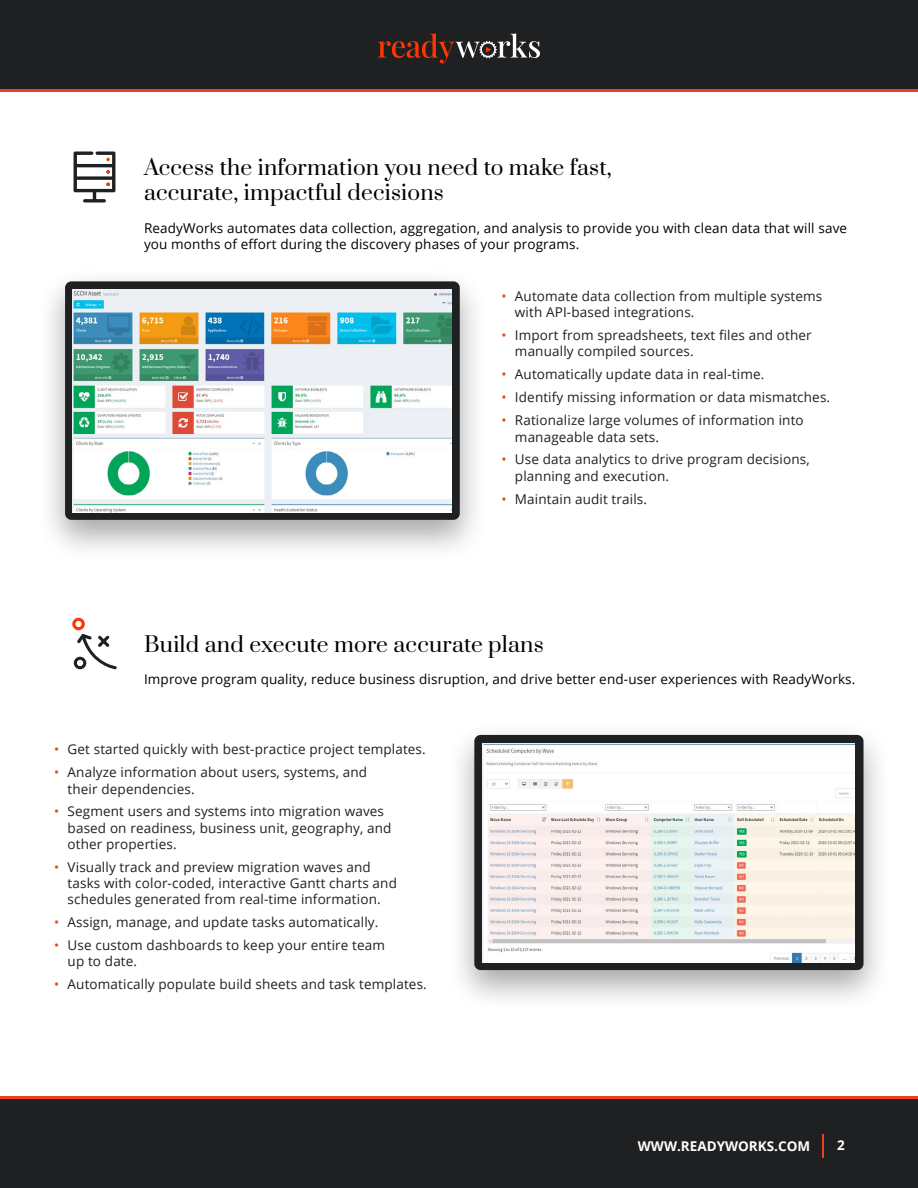
<style>
.page{position:relative;width:918px;height:1188px;background:#fff}
.page>*{position:absolute;margin:0;border:0;box-sizing:border-box;transform-origin:0 0}
.t1{font:21px/25.2px "Prata";letter-spacing:.01em;color:#000}
.t2{font:13.5px/16.2px "Open Sans";letter-spacing:.01em;color:#1f2022}
.t3{font:13.5px/16.2px "Open Sans";letter-spacing:.01em;color:#000}
.t4{font:700 13.5px "Open Sans";color:#fff}
.s1{color:#ef3e23}
</style>
<div class="page">
<div style="left:0;top:1099px;width:918px;height:89px;background:#1f2022"></div>
<div style="left:0;top:0;width:918px;height:89px;background:#1f2022"></div>
<hr style="left:0;top:1096px;width:918px;height:3px;background:#ef3e23">
<hr style="left:0;top:89px;width:918px;height:3px;background:#ef3e23">
<hr style="left:822px;top:1134px;width:2px;height:24px;background:#ef3e23">
<svg style="left:378px;top:33px;width:162px;height:30px"></svg>
<svg style="left:74px;top:152px;width:41px;height:50px"></svg>
<div style="left:37px;top:267px;width:451px;height:295px;background:#000;opacity:.35"></div>
<div style="left:65px;top:281px;width:395px;height:239px;background:#1f2022;border-radius:6px"></div>
<img style="left:73px;top:290px;width:378px;height:222px">
<div style="left:446px;top:721px;width:445px;height:291px;background:#000;opacity:.35"></div>
<div style="left:474px;top:735px;width:390px;height:235px;background:#1f2022;border-radius:6px"></div>
<img style="left:482px;top:743px;width:373px;height:219px">
<svg style="left:72px;top:618px;width:45px;height:51px"></svg>
<h1 class="t1" style="left:144px;top:153px;width:469px">Access the information you need to make fast, accurate, impactful decisions</h1>
<p class="t3" style="left:144px;top:219px;width:705px">ReadyWorks automates data collection, aggregation, and analysis to provide you with clean data that will save you months of effort during the discovery phases of your programs.</p>
<p class="t2" style="left:515px;top:288px;width:309px;text-indent:-14px"><span class="s1">•</span> Automate data collection from multiple systems with API-based integrations.</p>
<p class="t2" style="left:515px;top:327px;width:298px;text-indent:-14px"><span class="s1">•</span> Import from spreadsheets, text files and other manually compiled sources.</p>
<p class="t2" style="left:501px;top:366px;width:264px"><span class="s1">•</span> Automatically update data in real-time.</p>
<p class="t2" style="left:501px;top:389px;width:330px"><span class="s1">•</span> Identify missing information or data mismatches.</p>
<p class="t2" style="left:515px;top:412px;width:290px;text-indent:-14px"><span class="s1">•</span> Rationalize large volumes of information into manageable data sets.</p>
<p class="t2" style="left:515px;top:451px;width:296px;text-indent:-14px"><span class="s1">•</span> Use data analytics to drive program decisions, planning and execution.</p>
<p class="t2" style="left:501px;top:490px;width:147px"><span class="s1">•</span> Maintain audit trails.</p>
<h1 class="t1" style="left:144px;top:630px;width:401px">Build and execute more accurate plans</h1>
<p class="t3" style="left:144px;top:671px;width:713px">Improve program quality, reduce business disruption, and drive better end-user experiences with ReadyWorks.</p>
<p class="t2" style="left:54px;top:741px;width:373px"><span class="s1">•</span> Get started quickly with best-practice project templates.</p>
<p class="t2" style="left:68px;top:764px;width:301px;text-indent:-14px"><span class="s1">•</span> Analyze information about users, systems, and their dependencies.</p>
<p class="t2" style="left:68px;top:803px;width:325px;text-indent:-14px"><span class="s1">•</span> Segment users and systems into migration waves based on readiness, business unit, geography, and other properties.</p>
<p class="t2" style="left:68px;top:858px;width:331px;text-indent:-14px"><span class="s1">•</span> Visually track and preview migration waves and tasks with color-coded, interactive Gantt charts and schedules generated from real-time information.</p>
<p class="t2" style="left:54px;top:914px;width:326px"><span class="s1">•</span> Assign, manage, and update tasks automatically.</p>
<p class="t2" style="left:68px;top:937px;width:319px;text-indent:-14px"><span class="s1">•</span> Use custom dashboards to keep your entire team up to date.</p>
<p class="t2" style="left:54px;top:976px;width:374px"><span class="s1">•</span> Automatically populate build sheets and task templates.</p>
<p class="t4" style="left:638px;top:1136px;width:174px">WWW.READYWORKS.COM</p>
<p class="t4" style="left:837px;top:1136px;width:9px">2</p>
</div>
